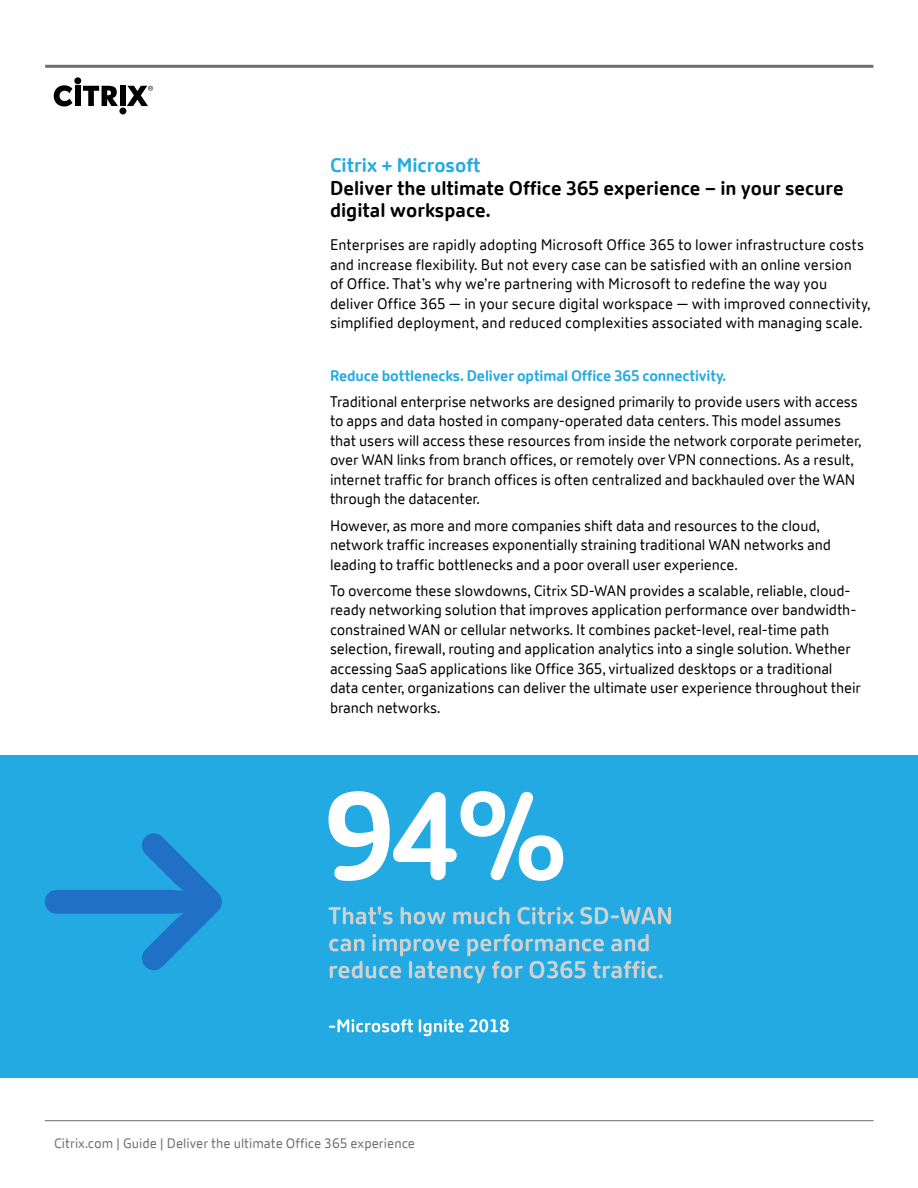
<style>
.page{position:relative;width:918px;height:1188px;background:#fff}
.page>*{position:absolute;margin:0;border:0;box-sizing:border-box;transform-origin:0 0}
.t1{font:700 19.5px/22.5px "Citrix New Sans";color:#000}
.t2{font:700 19.5px "Citrix New Sans";color:#23aae2}
.t3{font:15px/19.5px "Citrix New Sans";letter-spacing:-.01em;color:#000}
.t4{font:700 15px "Citrix New Sans";letter-spacing:-.01em;color:#23aae2}
.t5{font:13.5px "Citrix New Sans";color:#6d6e71}
</style>
<div class="page">
<hr style="left:45px;top:65px;width:828px;height:3px;background:#6d6e71">
<hr style="left:45px;top:1120px;width:829px;height:1px;background:#6d6e71">
<div style="left:0;top:755px;width:918px;height:323px;background:#23aae2"></div>
<div style="left:74px;top:77px;width:7px;height:7px;background:#000;border-radius:50%"></div>
<div style="left:75px;top:86px;width:6px;height:20px;background:#000"></div>
<div style="left:119px;top:108px;width:7px;height:6px;background:#000;border-radius:50%"></div>
<div style="left:120px;top:86px;width:6px;height:20px;background:#000"></div>
<svg style="left:54px;top:85px;width:19px;height:21px"></svg>
<svg style="left:83px;top:86px;width:35px;height:20px"></svg>
<svg style="left:127px;top:86px;width:26px;height:20px"></svg>
<svg style="left:328px;top:791px;width:235px;height:90px"></svg>
<svg style="left:45px;top:833px;width:177px;height:137px"></svg>
<svg style="left:329px;top:1019px;width:180px;height:17px"></svg>
<svg style="left:329px;top:934px;width:334px;height:49px"></svg>
<svg style="left:328px;top:906px;width:343px;height:18px"></svg>
<h1 class="t2" style="left:330px;top:153px;width:152px">Citrix + Microsoft</h1>
<h1 class="t1" style="left:330px;top:177px;width:515px">Deliver the ultimate Office 365 experience – in your secure digital workspace.</h1>
<p class="t3" style="left:330px;top:235px;width:542px">Enterprises are rapidly adopting Microsoft Office 365 to lower infrastructure costs and increase flexibility. But not every case can be satisfied with an online version<br>of Office. That’s why we’re partnering with Microsoft to redefine the way you deliver Office 365 — in your secure digital workspace — with improved connectivity, simplified deployment, and reduced complexities associated with managing scale.</p>
<p class="t4" style="left:330px;top:366px;width:398px">Reduce bottlenecks. Deliver optimal Office 365 connectivity.</p>
<p class="t3" style="left:330px;top:392px;width:533px">Traditional enterprise networks are designed primarily to provide users with access to apps and data hosted in company-operated data centers. This model assumes that users will access these resources from inside the network corporate perimeter, over WAN links from branch offices, or remotely over VPN connections. As a result, internet traffic for branch offices is often centralized and backhauled over the WAN through the datacenter.</p>
<p class="t3" style="left:330px;top:516px;width:503px">However, as more and more companies shift data and resources to the cloud, network traffic increases exponentially straining traditional WAN networks and leading to traffic bottlenecks and a poor overall user experience.</p>
<p class="t3" style="left:330px;top:581px;width:533px">To overcome these slowdowns, Citrix SD-WAN provides a scalable, reliable, cloud&shy;ready networking solution that improves application performance over bandwidth&shy;constrained WAN or cellular networks. It combines packet-level, real-time path selection, firewall, routing and application analytics into a single solution. Whether accessing SaaS applications like Office 365, virtualized desktops or a traditional data center, organizations can deliver the ultimate user experience throughout their branch networks.</p>
<p class="t5" style="left:54px;top:1136px;width:363px">Citrix.com | Guide | Deliver the ultimate Office 365 experience</p>
</div>
